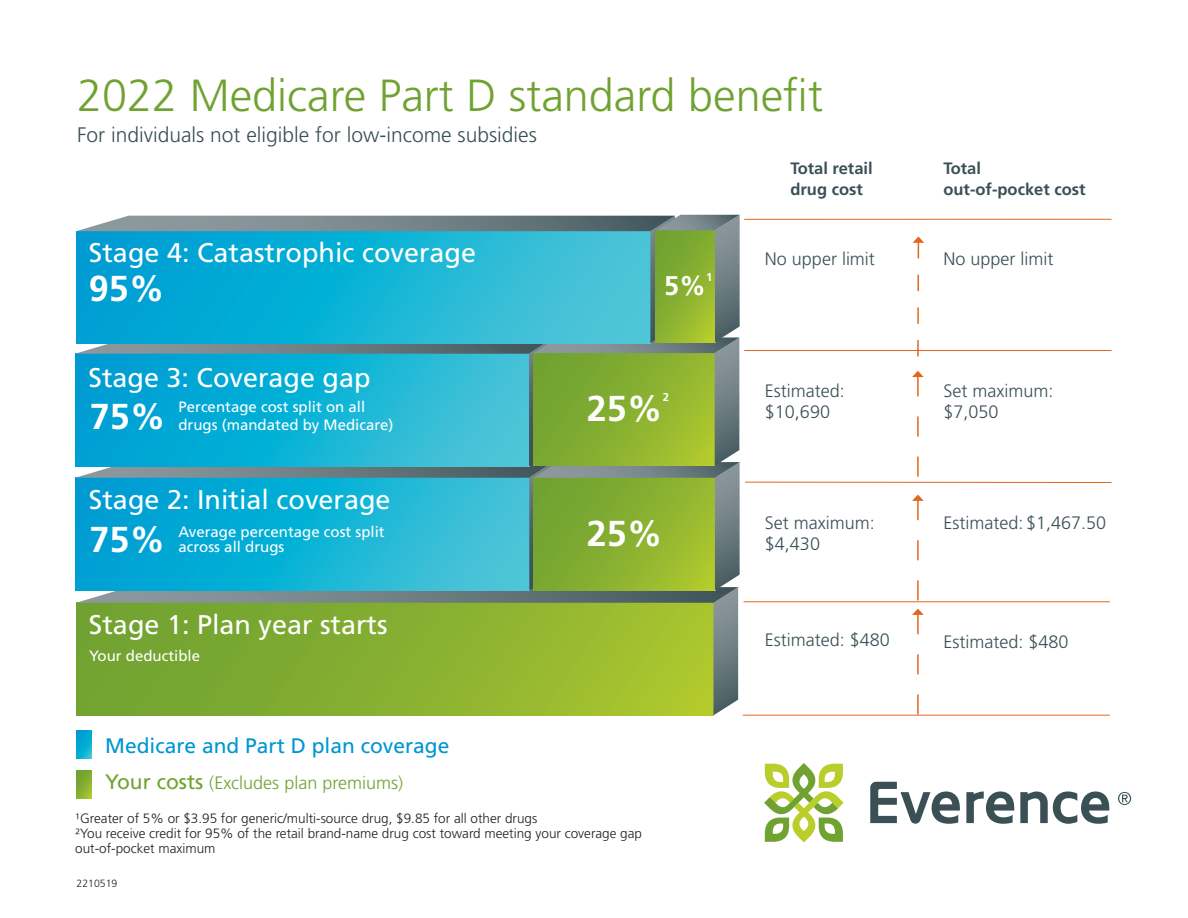
<style>
.page{position:relative;width:1188px;height:918px;background:#fff}
.page>*{position:absolute;margin:0;border:0;box-sizing:border-box;transform-origin:0 0}
.Headline_30_32{font:300 45px "Frutiger LT Std";color:#70a231}
.Subhead_14_16_Frutig{font:700 36px "Frutiger LT Std";color:#fff}
.Subhead_14_16_Frutig-2{font:27px "Frutiger LT Std";color:#fff}
.Subhead_14_16_Frutig-3{font:700 27px "Frutiger LT Std";color:#fff}
.Subhead_14_16{font:300 21px "Frutiger LT Std";color:#3b5055}
.Subhead_14_16-2{font:21px "Frutiger LT Std";color:#0096d1}
.Subhead_14_16_Frutig-4{font:300 18px/21px "Frutiger LT Std";color:#3b5055}
.Subhead_14_16-3{font:300 18px "Frutiger LT Std";color:#70a231}
.Subhead_14_16_Frutig-5{font:700 16.5px "Frutiger LT Std";color:#3b5055}
.Subhead_14_16_Frutig-6{font:15px/18px "Frutiger LT Std";color:#fff}
.Body_text_9_13_Fruti{font:300 13.5px/15px "Frutiger LT Std";color:#231f20}
.Subhead_14_16_Frutig-7{font:700 11.4px "Frutiger LT Std";color:#fff}
.t1{font:300 10.5px "Frutiger LT Std";color:#231f20}
.s1{font-weight:400;font-size:21px}
</style>
<div class="page">
<svg style="left:75px;top:215px;width:665px;height:500px;background:#4dab8f"></svg>
<svg style="left:77px;top:731px;width:15px;height:28px"></svg>
<svg style="left:77px;top:771px;width:15px;height:28px"></svg>
<hr style="left:744px;top:219px;width:368px;height:1px;background:#e2661d">
<hr style="left:744px;top:350px;width:368px;height:1px;background:#e2661d">
<hr style="left:745px;top:482px;width:367px;height:1px;background:#e2661d">
<hr style="left:743px;top:715px;width:367px;height:1px;background:#e2661d">
<hr style="left:743px;top:601px;width:367px;height:1px;background:#e2661d">
<svg style="left:912px;top:609px;width:12px;height:105px"></svg>
<svg style="left:912px;top:495px;width:12px;height:105px"></svg>
<svg style="left:912px;top:371px;width:12px;height:106px"></svg>
<svg style="left:913px;top:237px;width:11px;height:120px"></svg>
<svg style="left:1020px;top:791px;width:89px;height:33px"></svg>
<svg style="left:966px;top:791px;width:48px;height:33px"></svg>
<svg style="left:870px;top:782px;width:90px;height:42px"></svg>
<svg style="left:764px;top:763px;width:80px;height:80px"></svg>
<svg style="left:1118px;top:792px;width:13px;height:13px"></svg>
<p class="Headline_30_32" style="left:77px;top:70px;width:748px">2022 Medicare Part D standard benefit</p>
<p class="Subhead_14_16" style="left:77px;top:123px;width:461px">For individuals not eligible for low-income subsidies</p>
<p class="Subhead_14_16_Frutig-2" style="left:89px;top:237px;width:389px">Stage 4: Catastrophic coverage</p>
<p class="Subhead_14_16_Frutig" style="left:89px;top:268px;width:78px">95%</p>
<p class="Subhead_14_16_Frutig-3" style="left:664px;top:270px;width:44px">5%</p>
<p class="Subhead_14_16_Frutig-7" style="left:706px;top:270px;width:8px">1</p>
<p class="Subhead_14_16_Frutig-2" style="left:89px;top:362px;width:284px">Stage 3: Coverage gap</p>
<p class="Subhead_14_16_Frutig" style="left:90px;top:395px;width:78px">75%</p>
<p class="Subhead_14_16_Frutig-6" style="left:178px;top:398px;width:217px">Percentage cost split on all drugs (mandated by Medicare)</p>
<p class="Subhead_14_16_Frutig-2" style="left:89px;top:484px;width:303px">Stage 2: Initial coverage</p>
<p class="Subhead_14_16_Frutig" style="left:89px;top:518px;width:78px">75%</p>
<p class="Subhead_14_16_Frutig-6" style="left:178px;top:524px;width:208px;line-height:15px">Average percentage cost split across all drugs</p>
<p class="Subhead_14_16_Frutig-2" style="left:89px;top:609px;width:300px">Stage 1: Plan year starts</p>
<p class="Subhead_14_16_Frutig-6" style="left:89px;top:647px;width:113px">Your deductible</p>
<p class="Subhead_14_16-2" style="left:105px;top:733px;width:346px">Medicare and Part D plan coverage</p>
<p class="Subhead_14_16-3" style="left:105px;top:773px;width:299px"><span class="s1">Your costs</span> (Excludes plan premiums)</p>
<p class="Subhead_14_16_Frutig" style="left:587px;top:388px;width:78px">25%</p>
<p class="Subhead_14_16_Frutig-7" style="left:663px;top:391px;width:8px">2</p>
<p class="Subhead_14_16_Frutig" style="left:587px;top:512px;width:78px">25%</p>
<p class="Body_text_9_13_Fruti" style="left:75px;top:811px;width:463px">1Greater of 5% or $3.95 for generic/multi-source drug, $9.85 for all other drugs</p>
<p class="Body_text_9_13_Fruti" style="left:75px;top:826px;width:568px">2You receive credit for 95% of the retail brand-name drug cost toward meeting your coverage gap out-of-pocket maximum</p>
<p class="t1" style="left:76px;top:877px;width:42px">2210519</p>
<p class="Subhead_14_16_Frutig-5" style="left:790px;top:159px;width:84px">Total retail</p>
<p class="Subhead_14_16_Frutig-5" style="left:790px;top:180px;width:74px">drug cost</p>
<p class="Subhead_14_16_Frutig-4" style="left:765px;top:249px;width:112px">No upper limit</p>
<p class="Subhead_14_16_Frutig-4" style="left:765px;top:381px;width:81px">Estimated: $10,690</p>
<p class="Subhead_14_16_Frutig-4" style="left:765px;top:513px;width:111px">Set maximum:</p>
<p class="Subhead_14_16_Frutig-4" style="left:765px;top:534px;width:57px">$4,430</p>
<p class="Subhead_14_16_Frutig-4" style="left:765px;top:630px;width:127px">Estimated: $480</p>
<p class="Subhead_14_16_Frutig-5" style="left:943px;top:159px;width:39px">Total</p>
<p class="Subhead_14_16_Frutig-5" style="left:943px;top:180px;width:144px">out-of-pocket cost</p>
<p class="Subhead_14_16_Frutig-4" style="left:943px;top:249px;width:112px">No upper limit</p>
<p class="Subhead_14_16_Frutig-4" style="left:943px;top:381px;width:111px">Set maximum:</p>
<p class="Subhead_14_16_Frutig-4" style="left:943px;top:402px;width:57px">$7,050</p>
<p class="Subhead_14_16_Frutig-4" style="left:943px;top:513px;width:164px">Estimated: $1,467.50</p>
<p class="Subhead_14_16_Frutig-4" style="left:943px;top:631px;width:127px">Estimated: $480</p>
</div>
